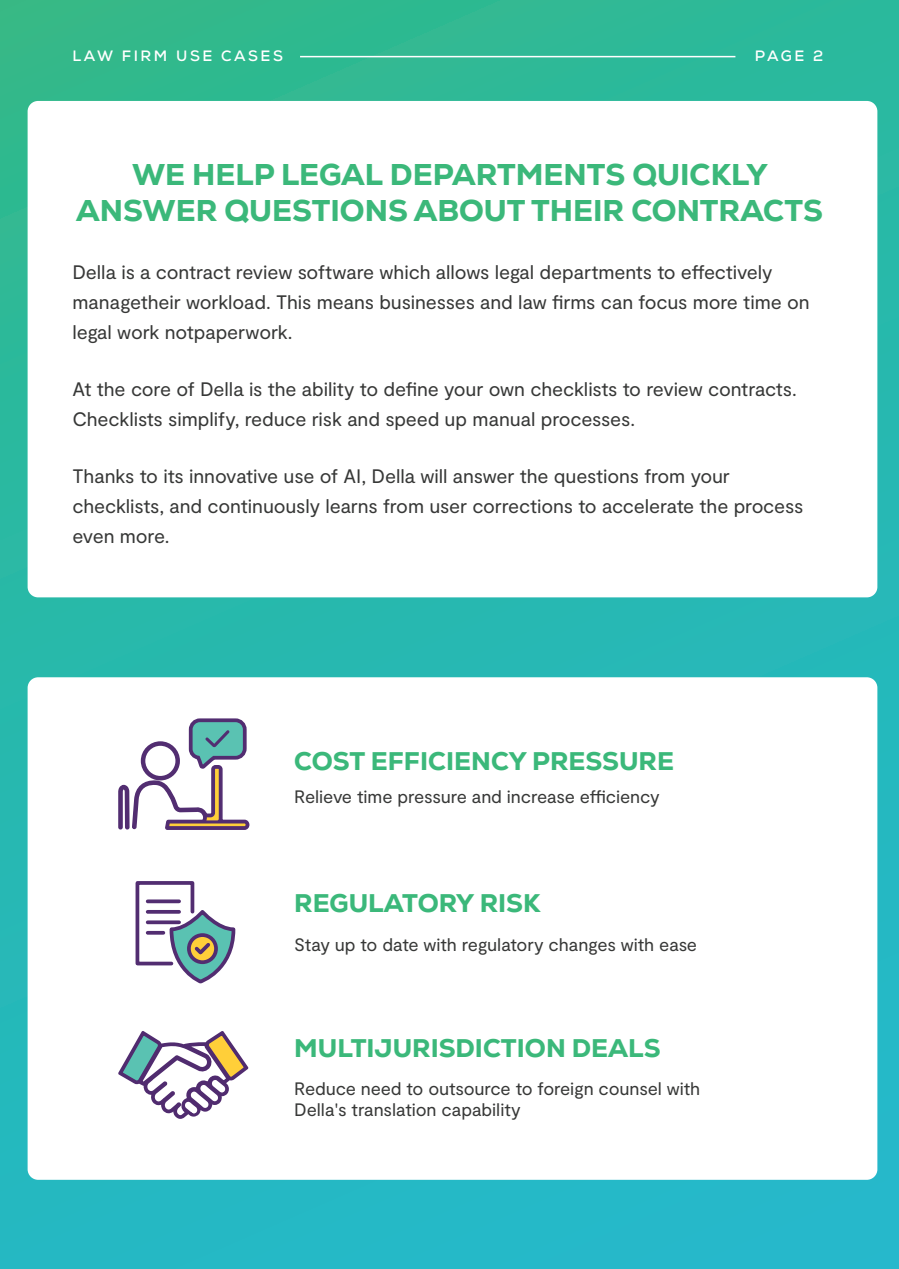
<style>
.page{position:relative;width:899px;height:1269px;background:#fff}
.page>*{position:absolute;margin:0;border:0;box-sizing:border-box;transform-origin:0 0}
.t1{font:800 30px/36px "Nexa";color:#3bb87a;text-align:center}
.t2{font:800 25.5px "Nexa";color:#3bb87a}
.t3{font:19.5px/30px "Moderat";letter-spacing:-.01em;color:#373837}
.t4{font:18px/21px "Moderat";letter-spacing:-.005em;color:#373837}
.t5{font:700 15px "Nexa";letter-spacing:.17em;color:#fff}
</style>
<div class="page">
<div style="left:0;top:0;width:899px;height:1269px;background:linear-gradient(to bottom,#2eb992,#23b8cb)"></div>
<div style="left:28px;top:101px;width:849px;height:496px;background:#fff;border-radius:10px"></div>
<div style="left:28px;top:677px;width:849px;height:503px;background:#fff;border-radius:11px"></div>
<hr style="left:300px;top:56px;width:435px;height:1px;background:#fff">
<svg style="left:117px;top:718px;width:133px;height:505px"></svg>
<p class="t5" style="left:72px;top:47px;width:212px">LAW FIRM USE CASES</p>
<p class="t5" style="left:755px;top:47px;width:70px">PAGE 2</p>
<h1 class="t1" style="left:76px;top:157px;width:748px">WE HELP LEGAL DEPARTMENTS QUICKLY<br>ANSWER QUESTIONS ABOUT THEIR CONTRACTS</h1>
<p class="t3" style="left:72px;top:258px;width:739px">Della is a contract review software which allows legal departments to effectively managetheir workload. This means businesses and law firms can focus more time on legal work notpaperwork.</p>
<p class="t3" style="left:72px;top:375px;width:726px">At the core of Della is the ability to define your own checklists to review contracts.<br>Checklists simplify, reduce risk and speed up manual processes.</p>
<p class="t3" style="left:72px;top:462px;width:732px">Thanks to its innovative use of AI, Della will answer the questions from your checklists, and continuously learns from user corrections to accelerate the process even more.</p>
<h2 class="t2" style="left:294px;top:744px;width:381px">COST EFFICIENCY PRESSURE</h2>
<p class="t4" style="left:294px;top:787px;width:367px">Relieve time pressure and increase efficiency</p>
<h2 class="t2" style="left:294px;top:886px;width:248px">REGULATORY RISK</h2>
<p class="t4" style="left:294px;top:934px;width:404px">Stay up to date with regulatory changes with ease</p>
<h2 class="t2" style="left:294px;top:1031px;width:368px">MULTIJURISDICTION DEALS</h2>
<p class="t4" style="left:294px;top:1079px;width:407px">Reduce need to outsource to foreign counsel with<br>Della's translation capability</p>
</div>
